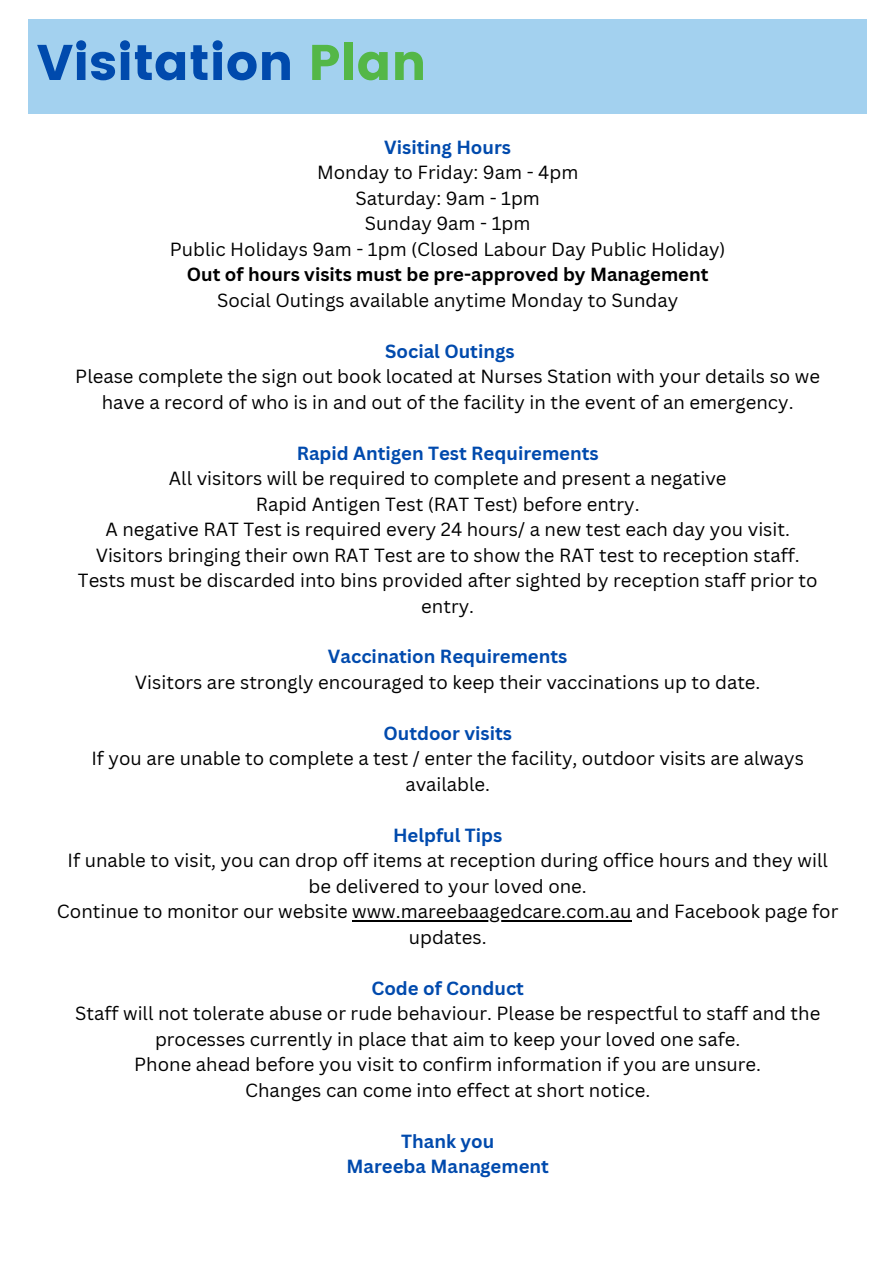
<style>
.page{position:relative;width:894px;height:1264px;background:#fff}
.page>*{position:absolute;margin:0;border:0;box-sizing:border-box;transform-origin:0 0}
.t1{font:50.1px "Poppins";color:#004aad}
.t2{font:18.45px/25.5px "Canva Sans";color:#000;text-align:center}
.t3{font:700 18.45px/25.5px "Canva Sans";color:#004aad;text-align:center}
.t4{font:700 18.45px "Canva Sans";color:#000}
.s1{color:#54b747}
</style>
<div class="page">
<div style="left:28px;top:19px;width:839px;height:94px;background:#a3d1ef"></div>
<hr style="left:352px;top:919px;width:279px;height:2px;background:#000">
<h1 class="t1" style="left:37px;top:33px;width:391px">Visitation <span class="s1">Plan</span></h1>
<p class="t3" style="left:384px;top:134px;width:128px">Visiting Hours</p>
<p class="t2" style="left:170px;top:159px;width:557px">Monday to Friday: 9am - 4pm<br>Saturday: 9am - 1pm<br>Sunday 9am - 1pm<br>Public Holidays 9am - 1pm (Closed Labour Day Public Holiday)</p>
<p class="t4" style="left:187px;top:261px;width:523px">Out of hours visits must be pre-approved by Management</p>
<p class="t2" style="left:217px;top:287px;width:462px">Social Outings available anytime Monday to Sunday</p>
<p class="t3" style="left:385px;top:338px;width:131px">Social Outings</p>
<p class="t2" style="left:75px;top:363px;width:746px">Please complete the sign out book located at Nurses Station with your details so we have a record of who is in and out of the facility in the event of an emergency.</p>
<p class="t3" style="left:296px;top:440px;width:303px">Rapid Antigen Test Requirements</p>
<p class="t2" style="left:78px;top:465px;width:741px">All visitors will be required to complete and present a negative<br>Rapid Antigen Test (RAT Test) before entry.<br>A negative RAT Test is required every 24 hours/ a new test each day you visit.<br>Visitors bringing their own RAT Test are to show the RAT test to reception staff.<br>Tests must be discarded into bins provided after sighted by reception staff prior to entry.</p>
<p class="t3" style="left:328px;top:643px;width:241px">Vaccination Requirements</p>
<p class="t2" style="left:135px;top:669px;width:627px">Visitors are strongly encouraged to keep their vaccinations up to date.</p>
<p class="t3" style="left:383px;top:720px;width:130px">Outdoor visits</p>
<p class="t2" style="left:91px;top:745px;width:714px">If you are unable to complete a test / enter the facility, outdoor visits are always available.</p>
<p class="t3" style="left:393px;top:821px;width:111px">Helpful Tips</p>
<p class="t2" style="left:57px;top:847px;width:782px">If unable to visit, you can drop off items at reception during office hours and they will be delivered to your loved one.<br>Continue to monitor our website www.mareebaagedcare.com.au and Facebook page for updates.</p>
<p class="t3" style="left:371px;top:974px;width:154px">Code of Conduct</p>
<p class="t2" style="left:75px;top:1000px;width:746px">Staff will not tolerate abuse or rude behaviour. Please be respectful to staff and the processes currently in place that aim to keep your loved one safe.<br>Phone ahead before you visit to confirm information if you are unsure.<br>Changes can come into effect at short notice.</p>
<p class="t3" style="left:346px;top:1127px;width:204px">Thank you<br>Mareeba Management</p>
</div>
